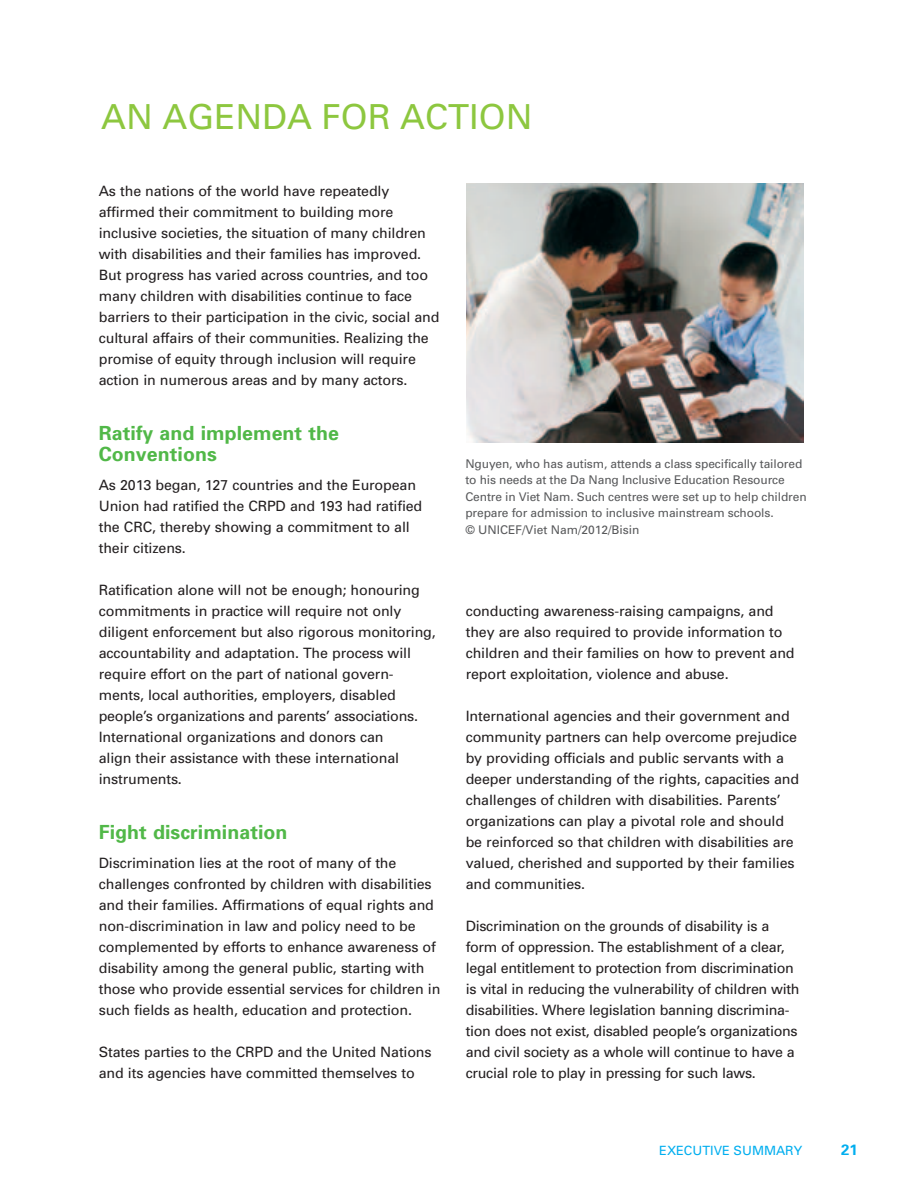
<style>
.page{position:relative;width:918px;height:1188px;background:#fff}
.page>*{position:absolute;margin:0;border:0;box-sizing:border-box;transform-origin:0 0}
.t1{font:34.5px "Univers";color:#8dc73f}
.t2{font:700 19.5px/21px "Univers";letter-spacing:.005em;color:#51b848}
.t3{font:700 15px "Univers";color:#00aeef}
.t4{font:14.25px/21px "Univers";letter-spacing:-.01em;color:#231f20}
.t5{font:12.75px "Univers";color:#00aeef}
.t6{font:12px/16.5px "Univers";letter-spacing:-.01em;color:#58595b}
</style>
<div class="page">
<img style="left:466px;top:184px;width:337px;height:258px">
<h1 class="t1" style="left:101px;top:95px;width:86px">An age</h1>
<h1 class="t1" style="left:235px;top:95px;width:185px">nda for acti</h1>
<h1 class="t1" style="left:479px;top:95px;width:55px">on</h1>
<p class="t4" style="left:99px;top:180px;width:342px">As the nations of the world have repeatedly affirmed their commitment to building more inclusive societies, the situation of many children with disabilities and their families has improved.<br>But progress has varied across countries, and too many children with disabilities continue to face barriers to their participation in the civic, social and cultural affairs of their communities. Realizing the promise of equity through inclusion will require action in numerous areas and by many actors.</p>
<h2 class="t2" style="left:99px;top:422px;width:242px">Ratify and implement the<br>Conventions</h2>
<p class="t4" style="left:99px;top:474px;width:325px">As 2013 began, 127 countries and the European Union had ratified the CRPD and 193 had ratified the CRC, thereby showing a commitment to all their citizens.</p>
<p class="t4" style="left:99px;top:579px;width:339px">Ratification alone will not be enough; honouring commitments in practice will require not only diligent enforcement but also rigorous monitoring, accountability and adaptation. The process will require effort on the part of national govern&shy;ments, local authorities, employers, disabled people’s organizations and parents’ associations.<br>International organizations and donors can<br>align their assistance with these international instruments.</p>
<h2 class="t2" style="left:99px;top:821px;width:190px">Fight discrimination</h2>
<p class="t4" style="left:99px;top:852px;width:343px">Discrimination lies at the root of many of the challenges confronted by children with disabilities and their families. Affirmations of equal rights and non-discrimination in law and policy need to be complemented by efforts to enhance awareness of disability among the general public, starting with those who provide essential services for children in such fields as health, education and protection.</p>
<p class="t4" style="left:99px;top:1041px;width:334px">States parties to the CRPD and the United N ations and its agencies have committed themselves to</p>
<p class="t6" style="left:465px;top:455px;width:343px">Nguyen, who has autism, attends a class specifically tailored to his needs at the Da Nang Inclusive Education Resource Centre in Viet Nam. Such centres were set up to help children prepare for admission to inclusive mainstream schools.<br>© UN ICEF/Viet Nam/2012/Bisin</p>
<p class="t4" style="left:466px;top:600px;width:330px">conducting awareness-raising campaigns, and they are also required to provide information to children and their families on how to prevent and report exploitation, violence and abuse.</p>
<p class="t4" style="left:466px;top:705px;width:335px">International agencies and their government and community partners can help overcome prejudice by providing officials and public servants with a deeper understanding of the rights, capacities and challenges of children with disabilities. Parents’ organizations can play a pivotal role and should be reinforced so that children with disabilities are valued, cherished and supported by their families and communities.</p>
<p class="t4" style="left:466px;top:915px;width:335px">Discrimination on the grounds of disability is a form of oppression. The establishment of a clear, legal entitlement to protection from discrimination is vital in reducing the vulnerability of children with disabilities. Where legislation banning discrimina&shy;tion does not exist, disabled people’s organizations and civil society as a whole will continue to have a crucial role to play in pressing for such laws.</p>
<p class="t5" style="left:659px;top:1142px;width:145px">Executive Summary</p>
<p class="t3" style="left:841px;top:1140px;width:18px">21</p>
</div>
